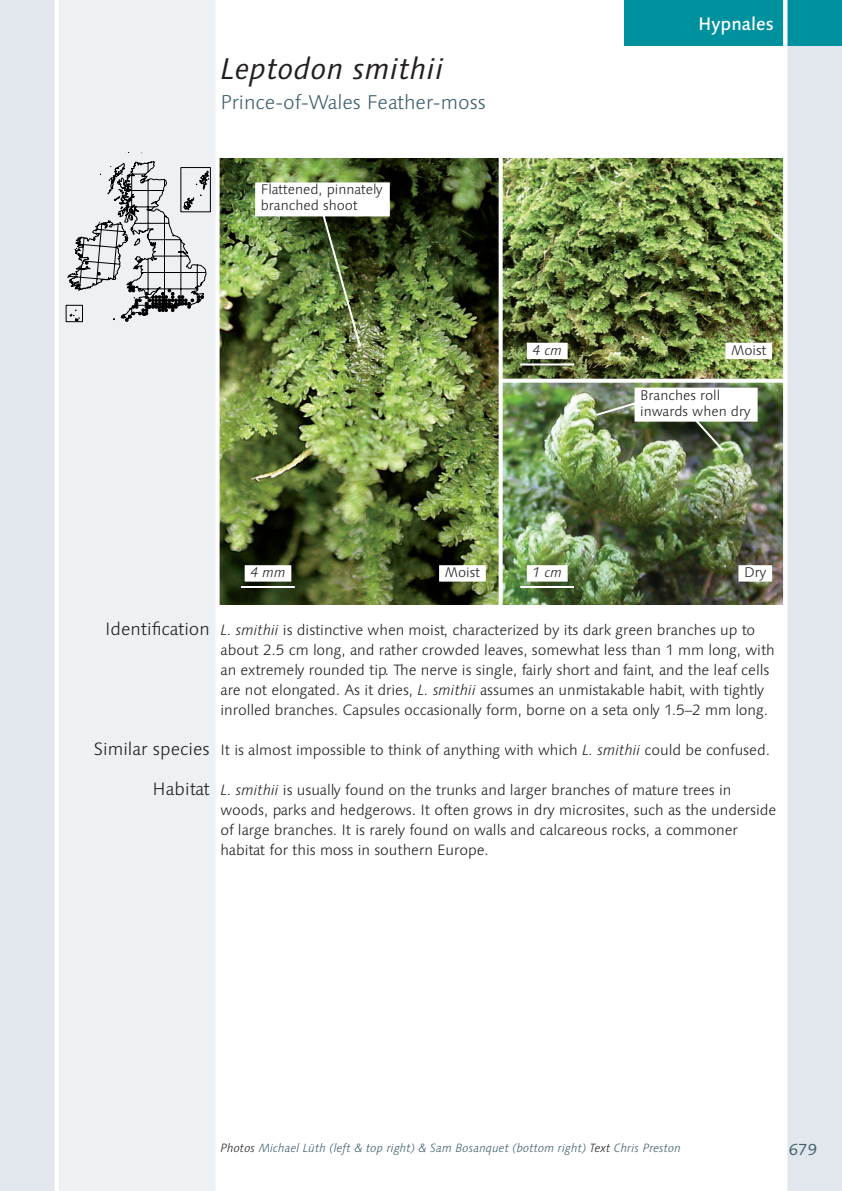
<style>
.page{position:relative;width:842px;height:1191px;background:#fff}
.page>*{position:absolute;margin:0;border:0;box-sizing:border-box;transform-origin:0 0}
.Title_1_Moss_Species{font:italic 30px "Linotype Syntax";letter-spacing:.01em;color:#231f20}
.Title_3_Moss_English{font:300 20px "Linotype Syntax";color:#3f5f6e}
.Text_Subheads_Right{font:300 18px "Linotype Syntax";color:#231f20}
.Title_4_Order_Name{font:500 18px "Linotype Syntax";color:#fff}
.t1{font:16px "Linotype Syntax";color:#3f5f6e}
.Text_Body{font:300 15px/20px "Linotype Syntax";letter-spacing:-.005em;color:#231f20}
.Photo_Annotation_Wit{font:300 14px/16px "Linotype Syntax";color:#231f20}
.Photo_Scale_Bar_With{font:300 14px "Linotype Syntax";color:#231f20}
.Photo_Scale_Bar_With-2{font:italic 300 14px "Linotype Syntax";color:#231f20}
.Text_Credits{font:italic 300 12px "Linotype Syntax";color:#3f5f6e}
.s1{font-style:italic}
.s2{color:#231f20}
</style>
<div class="page">
<img style="left:220px;top:159px;width:279px;height:445px">
<img style="left:503px;top:159px;width:280px;height:445px">
<hr style="left:520px;top:586px;width:54px;height:2px;background:#fff">
<div style="left:527px;top:565px;width:41px;height:16px;background:#fff"></div>
<div style="left:738px;top:565px;width:34px;height:16px;background:#fff"></div>
<hr style="left:520px;top:363px;width:54px;height:2px;background:#fff">
<div style="left:527px;top:343px;width:41px;height:16px;background:#fff"></div>
<div style="left:725px;top:343px;width:47px;height:16px;background:#fff"></div>
<svg style="left:502px;top:158px;width:1px;height:447px"></svg>
<svg style="left:502px;top:379px;width:281px;height:4px"></svg>
<hr style="left:241px;top:586px;width:54px;height:2px;background:#fff">
<div style="left:245px;top:565px;width:46px;height:16px;background:#fff"></div>
<div style="left:439px;top:565px;width:47px;height:16px;background:#fff"></div>
<div style="left:255px;top:182px;width:135px;height:34px;background:#fff"></div>
<div style="left:634px;top:387px;width:124px;height:34px;background:#fff"></div>
<img style="left:320px;top:216px;width:43px;height:133px">
<svg style="left:690px;top:421px;width:36px;height:32px"></svg>
<svg style="left:594px;top:400px;width:41px;height:17px"></svg>
<div style="left:785px;top:0;width:57px;height:1191px;background:#e1e7ec"></div>
<div style="left:624px;top:0;width:218px;height:45px;background:#00919f"></div>
<div style="left:0;top:0;width:218px;height:1191px;background:#edf1f4"></div>
<svg style="left:66px;top:152px;width:144px;height:170px"></svg>
<div style="left:0;top:0;width:57px;height:1191px;background:#e1e7ec"></div>
<hr style="left:55px;top:0;width:4px;height:1191px;background:#fff">
<hr style="left:216px;top:0;width:4px;height:1191px;background:#fff">
<hr style="left:783px;top:0;width:4px;height:1191px;background:#fff">
<p class="Title_1_Moss_Species" style="left:220px;top:51px;width:225px">Leptodon smithii</p>
<p class="Title_3_Moss_English" style="left:220px;top:90px;width:267px">Prince-of-Wales Feather-moss</p>
<p class="Photo_Annotation_Wit" style="left:261px;top:182px;width:123px">Flattened, pinnately branched shoot</p>
<p class="Title_4_Order_Name" style="left:698px;top:13px;width:77px">Hypnales</p>
<p class="Photo_Scale_Bar_With-2" style="left:532px;top:342px;width:31px">4 cm</p>
<p class="Photo_Scale_Bar_With" style="left:731px;top:342px;width:37px">Moist</p>
<p class="Photo_Annotation_Wit" style="left:640px;top:387px;width:112px">Branches roll inwards when dry</p>
<p class="Photo_Scale_Bar_With-2" style="left:250px;top:564px;width:37px">4 mm</p>
<p class="Photo_Scale_Bar_With" style="left:445px;top:564px;width:37px">Moist</p>
<p class="Photo_Scale_Bar_With-2" style="left:532px;top:564px;width:31px">1 cm</p>
<p class="Photo_Scale_Bar_With" style="left:744px;top:564px;width:24px">Dry</p>
<p class="Text_Subheads_Right" style="left:105px;top:618px;width:106px">Identification</p>
<p class="Text_Subheads_Right" style="left:94px;top:738px;width:117px">Similar species</p>
<p class="Text_Subheads_Right" style="left:153px;top:778px;width:59px">Habitat</p>
<p class="Text_Body" style="left:220px;top:620px;width:556px"><span class="s1">L. smithii</span> is distinctive when moist, characterized by its dark green branches up to about 2.5 cm long, and rather crowded leaves, somewhat less than 1 mm long, with an extremely rounded tip. The nerve is single, fairly short and faint, and the leaf cells are not elongated. As it dries, <span class="s1">L. smithii</span> assumes an unmistakable habit, with tightly inrolled branches. Capsules occasionally form, borne on a seta only 1.5–2 mm long.</p>
<p class="Text_Body" style="left:220px;top:740px;width:551px">It is almost impossible to think of anything with which <span class="s1">L. smithii</span> could be confused.</p>
<p class="Text_Body" style="left:220px;top:780px;width:557px"><span class="s1">L. smithii</span> is usually found on the trunks and larger branches of mature trees in woods, parks and hedgerows. It often grows in dry microsites, such as the underside of large branches. It is rarely found on walls and calcareous rocks, a commoner habitat for this moss in southern Europe.</p>
<p class="Text_Credits" style="left:220px;top:1140px;width:462px"><span class="s2">Photos</span> Michael Lüth (left &amp; top right) &amp; Sam Bosanquet (bottom right) <span class="s2">Text</span> Chris Preston</p>
<p class="t1" style="left:789px;top:1139px;width:30px">679</p>
</div>
